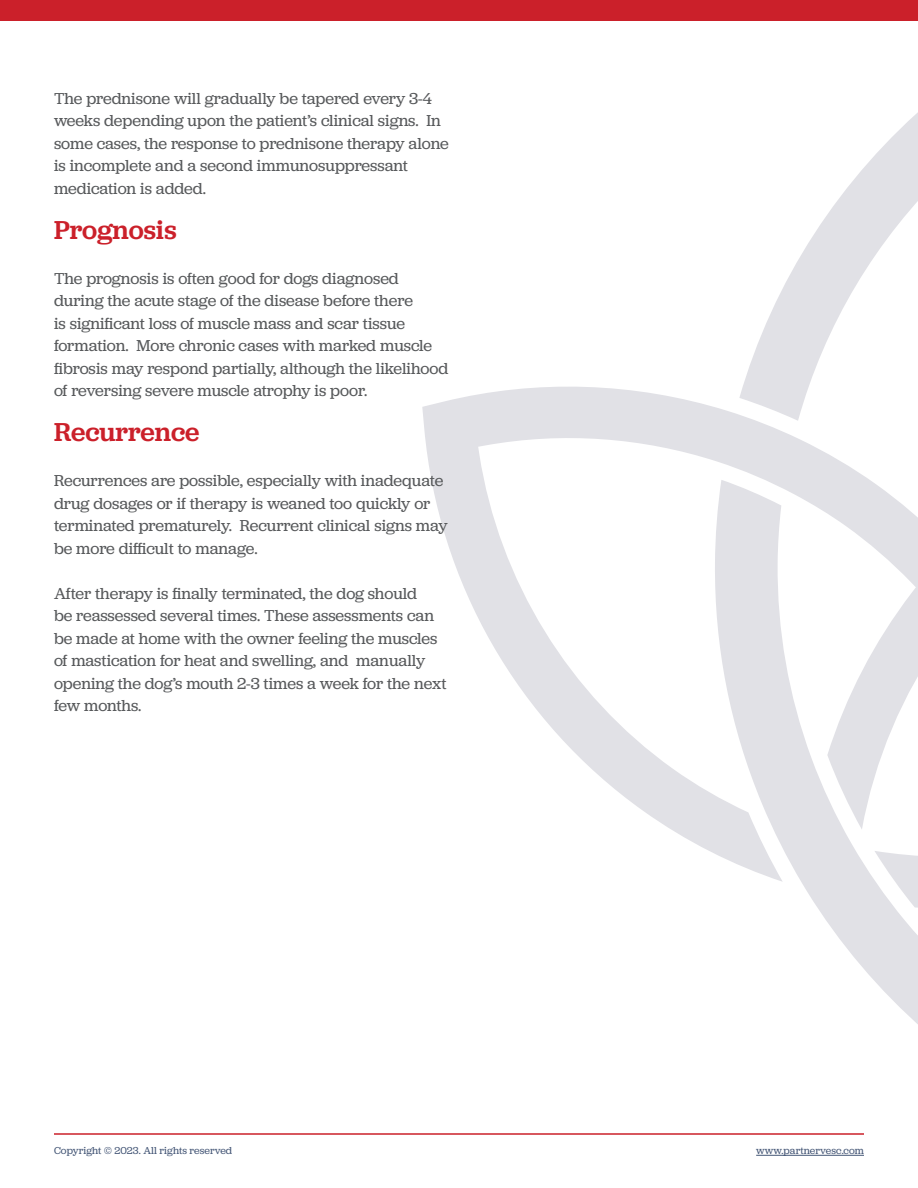
<style>
.page{position:relative;width:918px;height:1188px;background:#fff}
.page>*{position:absolute;margin:0;border:0;box-sizing:border-box;transform-origin:0 0}
.t1{font:500 27px "Jubilat";color:#cb202a}
.t2{font:16.5px/22.5px "Jubilat";letter-spacing:-.005em;color:#57595b}
.t3{font:10.5px "Jubilat";letter-spacing:.01em;color:#445676}
</style>
<div class="page">
<div style="left:0;top:0;width:918px;height:20px;background:#cb202a"></div>
<hr style="left:54px;top:1133px;width:810px;height:2px;background:#cb202a">
<hr style="left:756px;top:1155px;width:108px;height:1px;background:#445676">
<svg style="left:819px;top:909px;width:99px;height:115px;fill:#e1e1e6"></svg>
<svg style="left:422px;top:386px;width:496px;height:523px"></svg>
<svg style="left:739px;top:112px;width:179px;height:703px"></svg>
<p class="t2" style="left:54px;top:86px;width:396px">The prednisone will gradually be tapered every 3-4 weeks depending upon the patient’s clinical signs. In some cases, the response to prednisone therapy alone is incomplete and a second immunosuppressant medication is added.</p>
<h1 class="t1" style="left:54px;top:212px;width:124px">Prognosis</h1>
<p class="t2" style="left:54px;top:266px;width:396px">The prognosis is often good for dogs diagnosed during the acute stage of the disease before there<br>is significant loss of muscle mass and scar tissue formation. More chronic cases with marked muscle fibrosis may respond partially, although the likelihood of reversing severe muscle atrophy is poor.</p>
<h1 class="t1" style="left:54px;top:414px;width:147px">Recurrence</h1>
<p class="t2" style="left:54px;top:469px;width:395px">Recurrences are possible, especially with inadequate drug dosages or if therapy is weaned too quickly or terminated prematurely. Recurrent clinical signs may be more difficult to manage.</p>
<p class="t2" style="left:54px;top:581px;width:394px">After therapy is finally terminated, the dog should<br>be reassessed several times. These assessments can be made at home with the owner feeling the muscles of mastication for heat and swelling, and manually opening the dog’s mouth 2-3 times a week for the next few months.</p>
<p class="t3" style="left:54px;top:1144px;width:180px">Copyright © 2023. All rights reserved</p>
<p class="t3" style="left:756px;top:1144px;width:109px">www.partnervesc.com</p>
</div>
